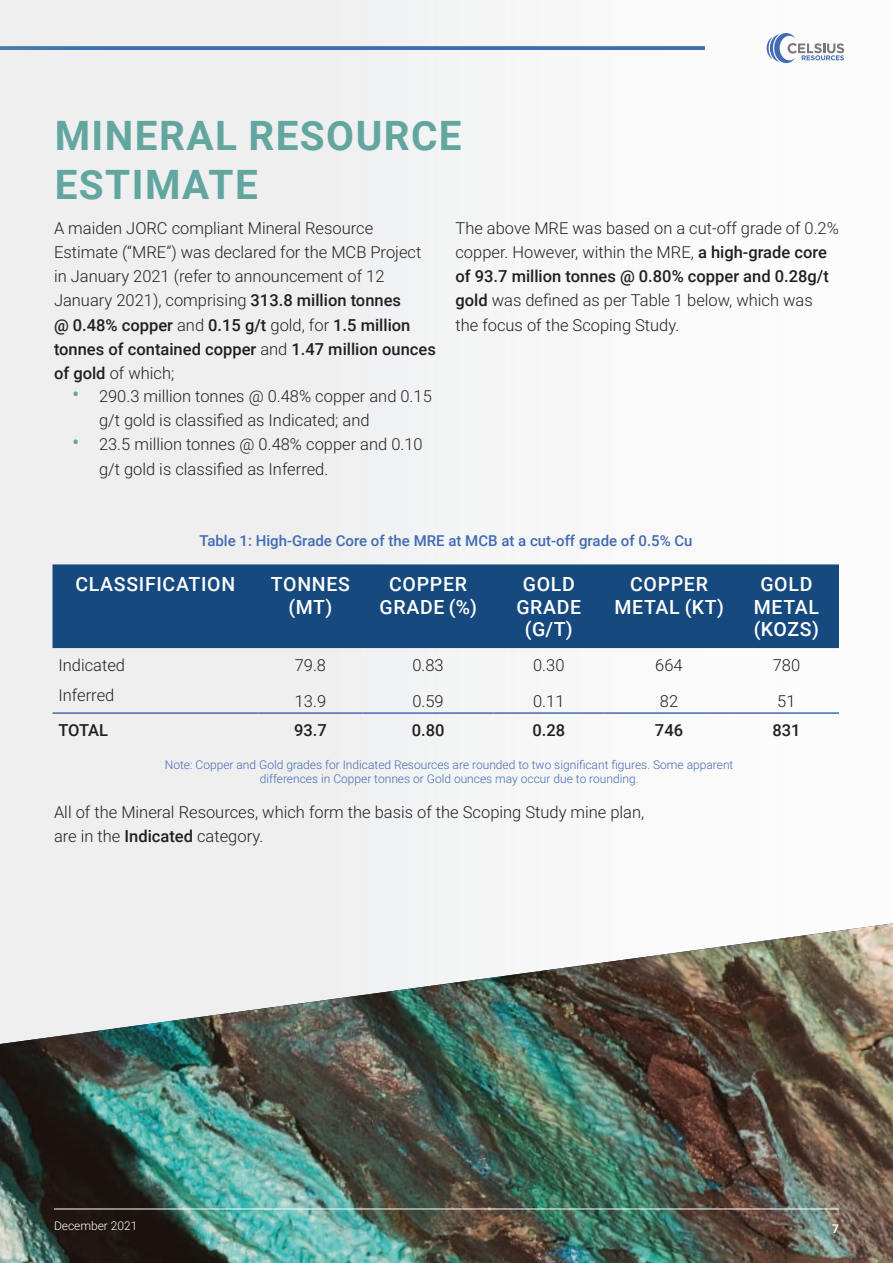
<style>
.page{position:relative;width:893px;height:1263px;background:#fff}
.page>*{position:absolute;margin:0;border:0;box-sizing:border-box;transform-origin:0 0}
.t1{font:700 40.5px/48.6px "Roboto";letter-spacing:.035em;color:#63a69f}
.t2{font:500 19.5px/22.5px "Roboto";letter-spacing:.035em;color:#fff;text-align:center}
.t3{font:300 16.5px/24px "Roboto";color:#231f20}
.t4{font:500 16.5px "Roboto";color:#231f20}
.t5{font:500 15px "Roboto";color:#416bb4}
.t6{font:300 12px/14.4px "Roboto";color:#416bb4;text-align:center}
.t7{font:300 12px "Roboto";color:#fff}
.t8{font:500 12px "Roboto";color:#fff}
.s1{font-weight:500}
.s2{font-size:22.5px;color:#63a69f}
</style>
<div class="page">
<img style="left:0;top:0;width:845px;height:909px">
<div style="left:52px;top:564px;width:787px;height:84px;background:#16497d"></div>
<hr style="left:52px;top:712px;width:206px;height:2px;background:#416bb4">
<hr style="left:258px;top:712px;width:105px;height:2px;background:#416bb4">
<hr style="left:363px;top:712px;width:130px;height:2px;background:#416bb4">
<hr style="left:493px;top:712px;width:111px;height:2px;background:#416bb4">
<hr style="left:604px;top:712px;width:130px;height:2px;background:#416bb4">
<hr style="left:734px;top:712px;width:105px;height:2px;background:#416bb4">
<div style="left:0;top:909px;width:482px;height:14px;background:#efeff0"></div>
<img style="left:0;top:923px;width:893px;height:340px">
<hr style="left:54px;top:1209px;width:785px;height:1px;background:#fff">
<img style="left:0;top:47px;width:704px;height:2px">
<svg style="left:767px;top:33px;width:77px;height:30px"></svg>
<h1 class="t1" style="left:55px;top:110px;width:408px">MINERAL RESOURCE<br>ESTIMATE</h1>
<p class="t3" style="left:54px;top:216px;width:383px">A maiden JORC compliant Mineral Resource Estimate (“MRE”) was declared for the MCB Project in January 2021 (refer to announcement of 12<br>January 2021), comprising <span class="s1">313.8 million tonnes<br>@ 0.48% copper</span> and <span class="s1">0.15 g/t</span> gold, for <span class="s1">1.5 million tonnes of contained copper</span> and <span class="s1">1.47 million ounces of gold</span> of which;</p>
<p class="t3" style="left:99px;top:384px;width:334px;text-indent:-27px"><span class="s2">•</span> 290.3 million tonnes @ 0.48% copper and 0.15 g/t gold is classified as Indicated; and</p>
<p class="t3" style="left:99px;top:432px;width:325px;text-indent:-27px"><span class="s2">•</span> 23.5 million tonnes @ 0.48% copper and 0.10 g/t gold is classified as Inferred.</p>
<p class="t3" style="left:455px;top:216px;width:385px">The above MRE was based on a cut-off grade of 0.2% copper. However, within the MRE, <span class="s1">a high-grade core of 93.7 million tonnes @ 0.80% copper and 0.28g/t gold</span> was defined as per Table 1 below, which was the focus of the Scoping Study.</p>
<p class="t5" style="left:200px;top:530px;width:495px">Table 1: High-Grade Core of the MRE at MCB at a cut-off grade of 0.5% Cu</p>
<p class="t2" style="left:75px;top:572px;width:161px">CLASSIFICATION</p>
<p class="t2" style="left:271px;top:572px;width:80px">TONNES (MT)</p>
<p class="t2" style="left:380px;top:572px;width:99px">COPPER<br>GRADE (%)</p>
<p class="t2" style="left:516px;top:572px;width:66px">GOLD<br>GRADE (G/T)</p>
<p class="t2" style="left:614px;top:572px;width:111px">COPPER<br>METAL (KT)</p>
<p class="t2" style="left:754px;top:572px;width:67px">GOLD<br>METAL (KOZS)</p>
<p class="t3" style="left:58px;top:653px;width:68px">Indicated</p>
<p class="t3" style="left:295px;top:653px;width:33px">79.8</p>
<p class="t3" style="left:412px;top:653px;width:33px">0.83</p>
<p class="t3" style="left:533px;top:653px;width:33px">0.30</p>
<p class="t3" style="left:655px;top:653px;width:29px">664</p>
<p class="t3" style="left:773px;top:653px;width:29px">780</p>
<p class="t3" style="left:59px;top:682px;width:57px">Inferred</p>
<p class="t3" style="left:295px;top:689px;width:33px">13.9</p>
<p class="t3" style="left:412px;top:689px;width:33px">0.59</p>
<p class="t3" style="left:533px;top:689px;width:33px">0.11</p>
<p class="t3" style="left:660px;top:689px;width:20px">82</p>
<p class="t3" style="left:777px;top:689px;width:20px">51</p>
<p class="t4" style="left:59px;top:719px;width:51px">TOTAL</p>
<p class="t4" style="left:294px;top:719px;width:34px">93.7</p>
<p class="t4" style="left:412px;top:719px;width:34px">0.80</p>
<p class="t4" style="left:532px;top:719px;width:34px">0.28</p>
<p class="t4" style="left:655px;top:719px;width:30px">746</p>
<p class="t4" style="left:772px;top:719px;width:30px">831</p>
<p class="t6" style="left:165px;top:757px;width:570px">Note: Copper and Gold grades for Indicated Resources are rounded to two significant figures. Some apparent differences in Copper tonnes or Gold ounces may occur due to rounding.</p>
<p class="t3" style="left:54px;top:799px;width:592px">All of the Mineral Resources, which form the basis of the Scoping Study mine plan, are in the <span class="s1">Indicated</span> category.</p>
<p class="t7" style="left:54px;top:1217px;width:85px">December 2021</p>
<p class="t8" style="left:832px;top:1221px;width:8px">7</p>
</div>
